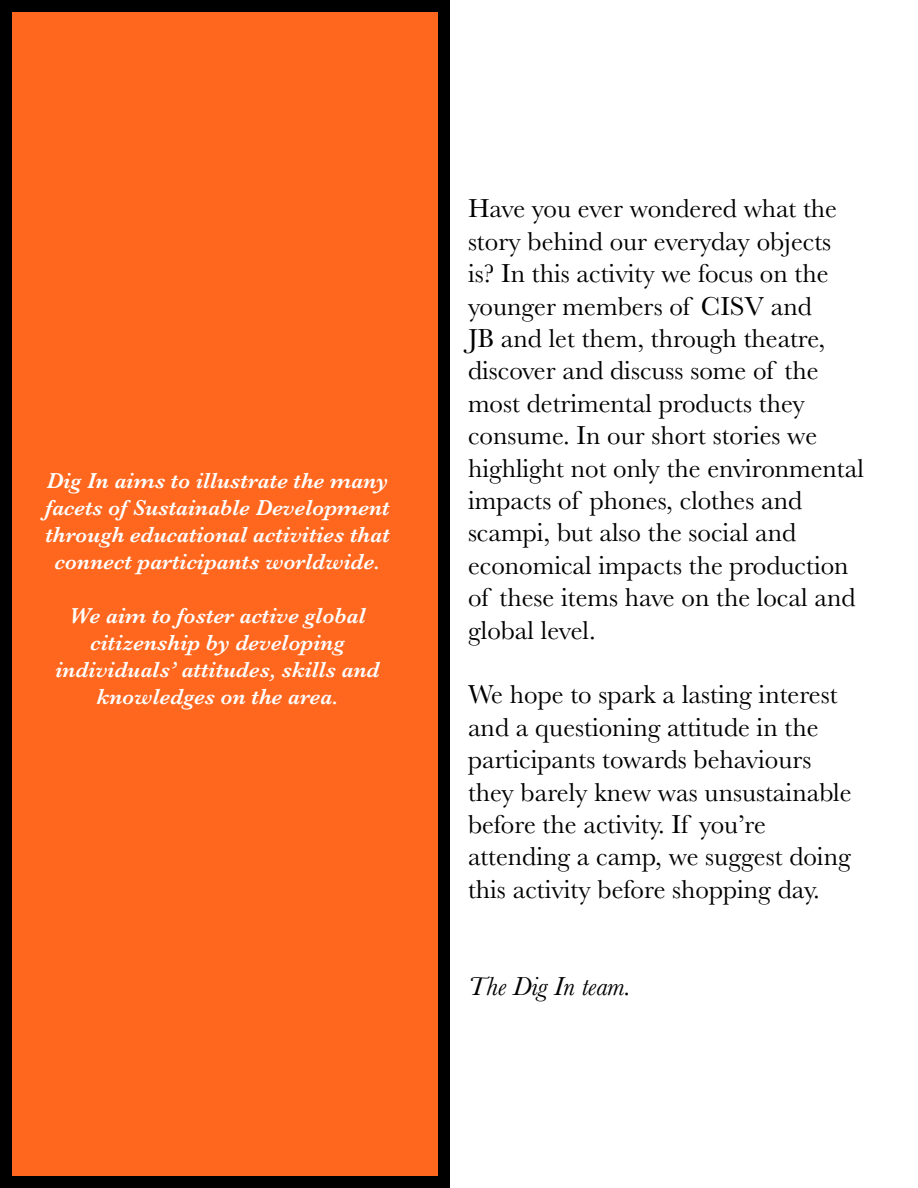
<style>
.page{position:relative;width:918px;height:1188px;background:#fff}
.page>*{position:absolute;margin:0;border:0;box-sizing:border-box;transform-origin:0 0}
.t1{font:27px/32.4px "Baskerville";color:#000}
.t2{font:italic 27px "Baskerville";color:#000}
.t3{font:italic 600 22.5px/27px "Baskerville";color:#fff;text-align:center}
</style>
<div class="page">
<div style="left:0;top:0;width:450px;height:1188px;background:#ff671f"></div>
<div style="left:0;top:0;width:450px;height:1188px;border:12px solid #000"></div>
<p class="t3" style="left:45px;top:468px;width:346px">Dig In aims to illustrate the many facets of Sustainable Development through educational activities that connect participants worldwide.</p>
<p class="t3" style="left:56px;top:603px;width:326px">We aim to foster active global citizenship by developing individuals’ attitudes, skills and knowledges on the area.</p>
<p class="t1" style="left:468px;top:193px;width:398px">Have you ever wondered what the story behind our everyday objects is? In this activity we focus on the younger members of CISV and<br>JB and let them, through theatre, discover and discuss some of the most detrimental products they consume. In our short stories we highlight not only the environmental impacts of phones, clothes and scampi, but also the social and economical impacts the production of these items have on the local and global level.</p>
<p class="t1" style="left:468px;top:679px;width:385px">We hope to spark a lasting interest and a questioning attitude in the participants towards behaviours they barely knew was unsustainable before the activity. If you’re attending a camp, we suggest doing this activity before shopping day.</p>
<p class="t2" style="left:468px;top:968px;width:165px">The Dig In team.</p>
</div>
